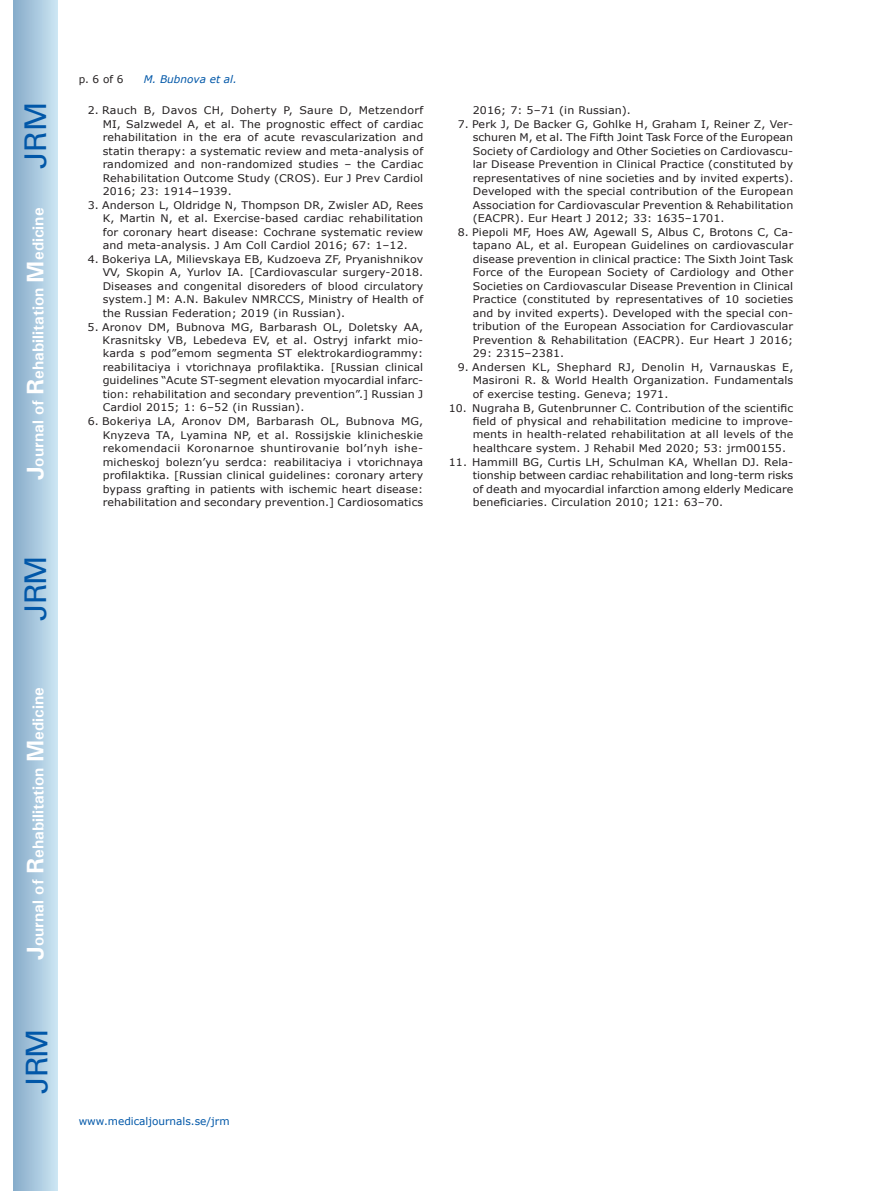
<style>
.page{position:relative;width:872px;height:1191px;background:#fff}
.page>*{position:absolute;margin:0;border:0;box-sizing:border-box;transform-origin:0 0}
.t1{font:30px "Univers";letter-spacing:-.03em;color:#0157a8}
.t2{font:700 15.75px "Univers";color:#fff}
.t3{font:10.5px/13.5px "Verdana";letter-spacing:.01em;color:#231f20;text-align:justify;scale:1.05 1}
.t4{font:10.5px "Verdana";color:#0157a8}
.t5{font:italic 10.5px "Verdana";color:#0157a8}
.t6{font:10.5px "Verdana";letter-spacing:.01em;color:#231f20}
.s1{font-size:24px}
</style>
<div class="page">
<div style="left:14px;top:0;width:43px;height:1191px;background:linear-gradient(to right,#88acca,#cbe5f2)"></div>
<h1 class="t1" style="left:18px;top:169px;width:68px;rotate:-90deg">JRM</h1>
<h2 class="t2" style="left:28px;top:480px;width:274px;rotate:-90deg"><span class="s1">J</span>ournal of <span class="s1">R</span>ehabilitation <span class="s1">M</span>edicine</h2>
<h1 class="t1" style="left:18px;top:620px;width:67px;rotate:-90deg">JRM</h1>
<h2 class="t2" style="left:28px;top:959px;width:274px;rotate:-90deg"><span class="s1">J</span>ournal of <span class="s1">R</span>ehabilitation <span class="s1">M</span>edicine</h2>
<h1 class="t1" style="left:19px;top:1093px;width:67px;rotate:-90deg">JRM</h1>
<p class="t6" style="left:79px;top:72px;width:46px">p. 6 of 6</p>
<p class="t5" style="left:144px;top:72px;width:95px">M. Bubnova et al.</p>
<p class="t3" style="left:103px;top:104px;width:307px;text-indent:-15px">2. Rauch B, Davos CH, Doherty P, Saure D, Metzendorf MI, Salzwedel A, et al. The prognostic effect of cardiac rehabilitation in the era of acute revascularization and statin therapy: a systematic review and meta-analysis of randomized and non-randomized studies – the Cardiac Rehabilitation Outcome Study (CROS). Eur J Prev Cardiol 2016; 23: 1914–1939.</p>
<p class="t3" style="left:103px;top:198px;width:307px;text-indent:-15px">3. Anderson L, Oldridge N, Thompson DR, Zwisler AD, Rees K, Martin N, et al. Exercise-based cardiac rehabilitation for coronary heart disease: Cochrane systematic review and meta-analysis. J Am Coll Cardiol 2016; 67: 1–12.</p>
<p class="t3" style="left:103px;top:252px;width:307px;text-indent:-15px">4. Bokeriya LA, Milievskaya EB, Kudzoeva ZF, Pryanishnikov VV, Skopin A, Yurlov IA. [Cardiovascular surgery-2018.<br>Diseases and congenital disoreders of blood circulatory system.] M: A.N. Bakulev NMRCCS, Ministry of Health of the Russian Federation; 2019 (in Russian).</p>
<p class="t3" style="left:103px;top:320px;width:307px;text-indent:-15px">5. Aronov DM, Bubnova MG, Barbarash OL, Doletsky AA, Krasnitsky VB, Lebedeva EV, et al. Ostryj infarkt mio&shy;karda s pod”emom segmenta ST elektrokardiogrammy: reabilitaciya i vtorichnaya profilaktika. [Russian clinical guidelines “Acute ST-segment elevation myocardial infarc&shy;tion: rehabilitation and secondary prevention”.] Russian J Cardiol 2015; 1: 6–52 (in Russian).</p>
<p class="t3" style="left:103px;top:414px;width:307px;text-indent:-15px">6. Bokeriya LA, Aronov DM, Barbarash OL, Bubnova MG, Knyzeva TA, Lyamina NP, et al. Rossijskie klinicheskie rekomendacii Koronarnoe shuntirovanie bol’nyh ishe&shy;micheskoj bolezn’yu serdca: reabilitaciya i vtorichnaya profilaktika. [Russian clinical guidelines: coronary artery bypass grafting in patients with ischemic heart disease: rehabilitation and secondary prevention.] Cardiosomatics</p>
<p class="t3" style="left:473px;top:104px;width:152px">2016; 7: 5–71 (in Russian).</p>
<p class="t3" style="left:473px;top:117px;width:307px;text-indent:-15px">7. Perk J, De Backer G, Gohlke H, Graham I, Reiner Z, Ver&shy;schuren M, et al. The Fifth Joint Task Force of the European Society of Cardiology and Other Societies on Cardiovascu&shy;lar Disease Prevention in Clinical Practice (constituted by representatives of nine societies and by invited experts).<br>Developed with the special contribution of the European Association for Cardiovascular Prevention &amp; Rehabilitation (EACPR). Eur Heart J 2012; 33: 1635–1701.</p>
<p class="t3" style="left:473px;top:225px;width:307px;text-indent:-15px">8. Piepoli MF, Hoes AW, Agewall S, Albus C, Brotons C, Ca&shy;tapano AL, et al. European Guidelines on cardiovascular disease prevention in clinical practice: The Sixth Joint Task Force of the European Society of Cardiology and Other Societies on Cardiovascular Disease Prevention in Clinical Practice (constituted by representatives of 10 societies and by invited experts). Developed with the special con&shy;tribution of the European Association for Cardiovascular Prevention &amp; Rehabilitation (EACPR). Eur Heart J 2016; 29: 2315–2381.</p>
<p class="t3" style="left:473px;top:360px;width:307px;text-indent:-15px">9. Andersen KL, Shephard RJ, Denolin H, Varnauskas E, Masironi R. &amp; World Health Organization. Fundamentals of exercise testing. Geneva; 1971.</p>
<p class="t3" style="left:473px;top:401px;width:307px;text-indent:-24px">10. Nugraha B, Gutenbrunner C. Contribution of the scientific field of physical and rehabilitation medicine to improve&shy;ments in health-related rehabilitation at all levels of the healthcare system. J Rehabil Med 2020; 53: jrm00155.</p>
<p class="t3" style="left:473px;top:455px;width:307px;text-indent:-24px">11. Hammill BG, Curtis LH, Schulman KA, Whellan DJ. Rela&shy;tionship between cardiac rehabilitation and long-term risks of death and myocardial infarction among elderly Medicare beneficiaries. Circulation 2010; 121: 63–70.</p>
<p class="t4" style="left:79px;top:1114px;width:152px">www.medicaljournals.se/jrm</p>
</div>
